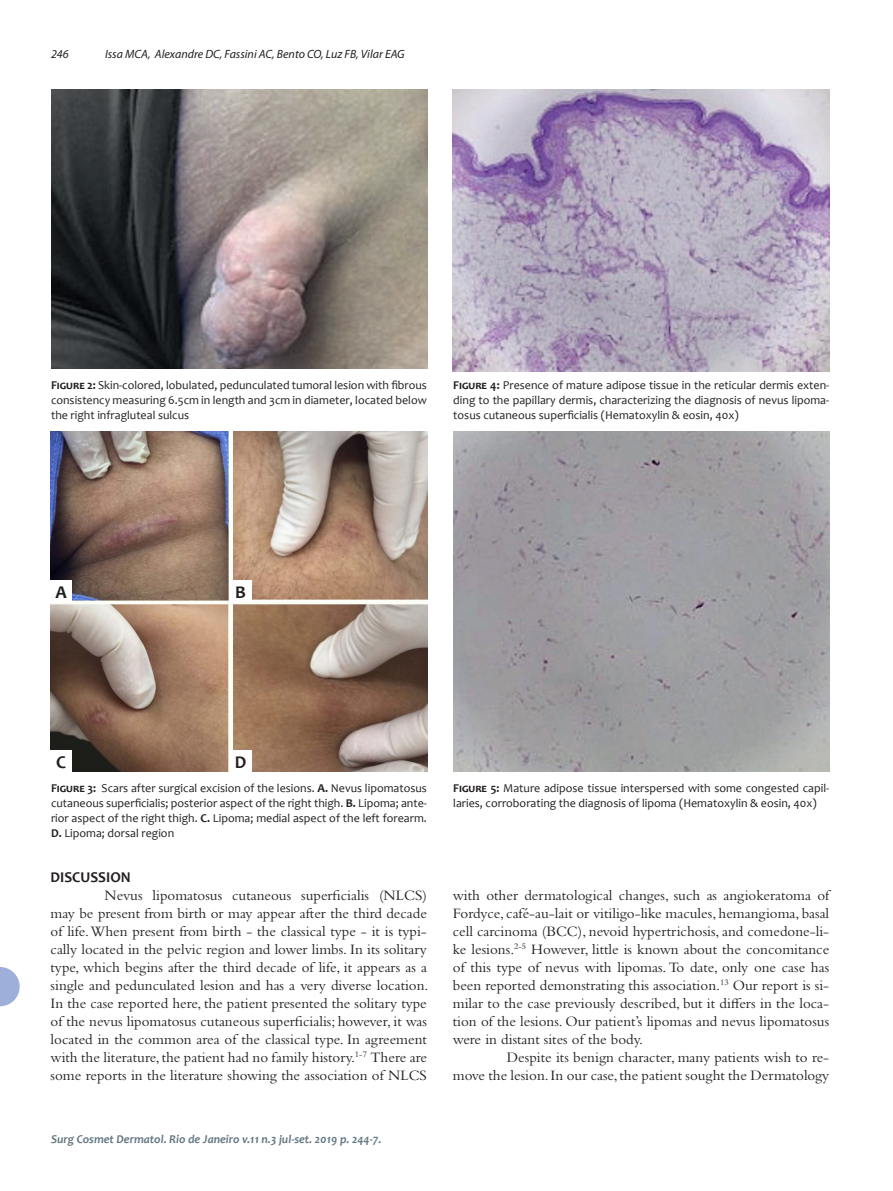
<style>
.page{position:relative;width:893px;height:1191px;background:#fff}
.page>*{position:absolute;margin:0;border:0;box-sizing:border-box;transform-origin:0 0}
.t1{font:700 18px "Candara";color:#231f20}
.t2{font:15px/18px "Bembo Std";color:#231f20;text-align:justify}
.t3{font:700 15px "Candara";color:#231f20}
.t4{font:12px/15px "Candara";color:#231f20;text-align:justify}
.t5{font:italic 700 12px "Candara";color:#647882}
.t6{font:italic 12px "Myriad Pro";color:#231f20}
.s1{font-weight:700}
</style>
<div class="page">
<svg style="left:0;top:967px;width:20px;height:39px"></svg>
<img style="left:51px;top:89px;width:376px;height:279px">
<img style="left:51px;top:431px;width:376px;height:341px">
<div style="left:51px;top:580px;width:21px;height:21px;background:#fff"></div>
<div style="left:51px;top:750px;width:21px;height:22px;background:#fff"></div>
<div style="left:230px;top:580px;width:21px;height:21px;background:#fff"></div>
<div style="left:230px;top:750px;width:21px;height:22px;background:#fff"></div>
<img style="left:453px;top:89px;width:376px;height:282px">
<img style="left:453px;top:431px;width:376px;height:341px">
<p class="t6" style="left:51px;top:47px;width:19px">246</p>
<p class="t6" style="left:105px;top:47px;width:301px">Issa MCA, Alexandre DC, Fassini AC, Bento CO, Luz FB, Vilar EAG</p>
<p class="t4" style="left:51px;top:378px;width:377px"><span class="s1">Figure 2:</span> Skin-colored, lobulated, pedunculated tumoral lesion with fibrous consistency measuring 6.5cm in length and 3cm in diameter, located below the right infragluteal sulcus</p>
<p class="t4" style="left:453px;top:378px;width:377px"><span class="s1">Figure 4:</span> Presence of mature adipose tissue in the reticular dermis exten&shy;ding to the papillary dermis, characterizing the diagnosis of nevus lipoma&shy;tosus cutaneous superficialis (Hematoxylin &amp; eosin, 40x)</p>
<p class="t1" style="left:55px;top:580px;width:13px">A</p>
<p class="t1" style="left:235px;top:580px;width:12px">B</p>
<p class="t1" style="left:56px;top:750px;width:11px">C</p>
<p class="t1" style="left:235px;top:750px;width:13px">D</p>
<p class="t4" style="left:51px;top:780px;width:377px"><span class="s1">Figure 3:</span> Scars after surgical excision of the lesions. <span class="s1">A.</span> Nevus lipomatosus cutaneous superficialis; posterior aspect of the right thigh. <span class="s1">B.</span> Lipoma; ante&shy;rior aspect of the right thigh. <span class="s1">C.</span> Lipoma; medial aspect of the left forearm.<br><span class="s1">D.</span> Lipoma; dorsal region</p>
<p class="t4" style="left:453px;top:780px;width:377px"><span class="s1">Figure 5:</span> Mature adipose tissue interspersed with some congested capil&shy;laries, corroborating the diagnosis of lipoma (Hematoxylin &amp; eosin, 40x)</p>
<p class="t3" style="left:51px;top:868px;width:82px">DISCUSSION</p>
<p class="t2" style="left:51px;top:886px;width:379px;text-indent:54px">Nevus lipomatosus cutaneous superficialis (NLCS) may be present from birth or may appear after the third decade of life. When present from birth - the classical type - it is typi&shy;cally located in the pelvic region and lower limbs. In its solitary type, which begins after the third decade of life, it appears as a single and pedunculated lesion and has a very diverse location.<br>In the case reported here, the patient presented the solitary type of the nevus lipomatosus cutaneous superficialis; however, it was located in the common area of the classical type. In agreement with the literature, the patient had no family history.<sup>1-7</sup> There are some reports in the literature showing the association of NLCS</p>
<p class="t2" style="left:453px;top:886px;width:378px">with other dermatological changes, such as angiokeratoma of Fordyce, café-au-lait or vitiligo-like macules, hemangioma, basal cell carcinoma (BCC), nevoid hypertrichosis, and comedone-li&shy;ke lesions.<sup>2-5</sup> However, little is known about the concomitance of this type of nevus with lipomas. To date, only one case has been reported demonstrating this association.<sup>13</sup> Our report is si&shy;milar to the case previously described, but it differs in the loca&shy;tion of the lesions. Our patient’s lipomas and nevus lipomatosus were in distant sites of the body.</p>
<p class="t2" style="left:453px;top:1048px;width:378px;text-align:right">Despite its benign character, many patients wish to re-<br>move the lesion. In our case, the patient sought the Dermatology</p>
<p class="t5" style="left:51px;top:1131px;width:332px">Surg Cosmet Dermatol. Rio de Janeiro v.11 n.3 jul-set. 2019 p. 244-7.</p>
</div>
